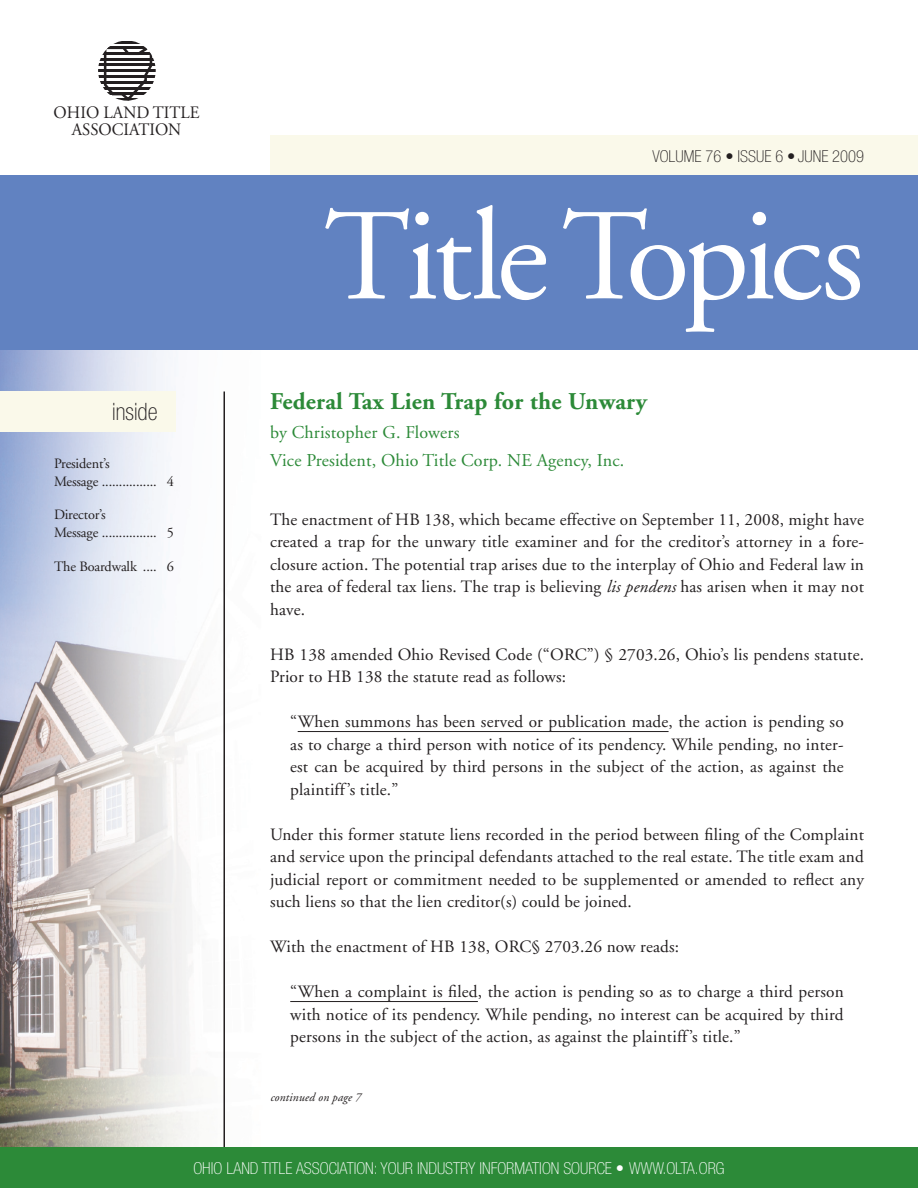
<style>
.page{position:relative;width:918px;height:1188px;background:#fff}
.page>*{position:absolute;margin:0;border:0;box-sizing:border-box;transform-origin:0 0}
.t1{font:130.5px "Adobe Garamond";letter-spacing:-.05em;color:#fff}
.t2{font:700 24px "Adobe Garamond";letter-spacing:.01em;color:#2c8a38}
.t3{font:100 condensed 24px "Helvetica Neue";color:#231f20}
.t4{font:18px/28.5px "Adobe Garamond";letter-spacing:.01em;color:#2c8a38}
.t5{font:17.4px/17.4px "Adobe Garamond";color:#231f20;text-align:center;scale:.96 1}
.t6{font:17.25px/22.5px "Adobe Garamond";letter-spacing:.01em;color:#231f20;text-align:justify}
.t7{font:100 condensed 16.5px "Helvetica Neue";color:#fff}
.t8{font:100 condensed 16.5px "Helvetica Neue";color:#231f20}
.t9{font:14.25px/18px "Adobe Garamond";letter-spacing:-.01em;color:#231f20}
.t10{font:italic 12px "Adobe Garamond";letter-spacing:.01em;color:#231f20}
.s1{font-style:italic}
</style>
<div class="page">
<img style="left:0;top:350px;width:380px;height:798px">
<hr style="left:98px;top:46px;width:58px;height:3px;background:#231f20">
<hr style="left:98px;top:58px;width:58px;height:3px;background:#231f20">
<hr style="left:98px;top:52px;width:58px;height:3px;background:#231f20">
<hr style="left:98px;top:69px;width:58px;height:3px;background:#231f20">
<hr style="left:98px;top:75px;width:58px;height:3px;background:#231f20">
<hr style="left:98px;top:81px;width:58px;height:3px;background:#231f20">
<hr style="left:98px;top:87px;width:58px;height:2px;background:#231f20">
<hr style="left:98px;top:93px;width:58px;height:2px;background:#231f20">
<hr style="left:98px;top:98px;width:58px;height:3px;background:#231f20">
<hr style="left:98px;top:64px;width:58px;height:2px;background:#231f20">
<hr style="left:98px;top:41px;width:58px;height:3px;background:#231f20">
<svg style="left:103px;top:41px;width:51px;height:60px"></svg>
<div style="left:270px;top:135px;width:648px;height:55px;background:#faf9ea"></div>
<div style="left:0;top:176px;width:918px;height:174px;background:#6182c1"></div>
<hr style="left:224px;top:392px;width:1px;height:765px;background:#231f20">
<div style="left:0;top:1148px;width:918px;height:40px;background:#2c8a38"></div>
<div style="left:0;top:392px;width:176px;height:40px;background:#faf9ea"></div>
<hr style="left:298px;top:731px;width:371px;height:1px;background:#231f20">
<hr style="left:290px;top:1001px;width:188px;height:1px;background:#231f20">
<p class="t5" style="left:54px;top:104px;width:153px">OHIO LAND TITLE<br>ASSOCIATION</p>
<p class="t3" style="left:112px;top:398px;width:47px">inside</p>
<p class="t9" style="left:54px;top:455px;width:121px">President’s<br>Message ................ 4</p>
<p class="t9" style="left:54px;top:506px;width:121px">Director’s<br>Message ................ 5</p>
<p class="t9" style="left:54px;top:558px;width:121px">The Boardwalk .... 6</p>
<p class="t8" style="left:652px;top:147px;width:213px">VOLUME 76 • ISSUE 6 • JUNE 2009</p>
<p class="t1" style="left:324px;top:187px;width:541px">Title Topics</p>
<p class="t2" style="left:270px;top:388px;width:379px">Federal Tax Lien Trap for the Unwary</p>
<p class="t4" style="left:270px;top:418px;width:356px">by Christopher G. Flowers<br>Vice President, Ohio Title Corp. NE Agency, Inc.</p>
<p class="t6" style="left:270px;top:508px;width:596px">The enactment of HB 138, which became effective on September 11, 2008, might have created a trap for the unwary title examiner and for the creditor’s attorney in a fore&shy;closure action. The potential trap arises due to the interplay of Ohio and Federal law in the area of federal tax liens. The trap is believing <span class="s1">lis pendens</span> has arisen when it may not have.</p>
<p class="t6" style="left:270px;top:643px;width:596px">HB 138 amended Ohio Revised Code (“ORC”) § 2703.26, Ohio’s lis pendens statute.<br>Prior to HB 138 the statute read as follows:</p>
<p class="t6" style="left:290px;top:711px;width:555px">“When summons has been served or publication made, the action is pending so as to charge a third person with notice of its pendency. While pending, no inter&shy;est can be acquired by third persons in the subject of the action, as against the plaintiff’s title.”</p>
<p class="t6" style="left:270px;top:823px;width:596px">Under this former statute liens recorded in the period between filing of the Complaint and service upon the principal defendants attached to the real estate. The title exam and judicial report or commitment needed to be supplemented or amended to reflect any such liens so that the lien creditor(s) could be joined.</p>
<p class="t6" style="left:270px;top:936px;width:411px">With the enactment of HB 138, ORC§ 2703.26 now reads:</p>
<p class="t6" style="left:290px;top:981px;width:555px">“When a complaint is filed, the action is pending so as to charge a third person with notice of its pendency. While pending, no interest can be acquired by third persons in the subject of the action, as against the plaintiff’s title.”</p>
<p class="t10" style="left:270px;top:1090px;width:92px">continued on page 7</p>
<p class="t7" style="left:193px;top:1159px;width:533px">OHIO LAND TITLE ASSOCIATION: YOUR INDUSTRY INFORMATION SOURCE • WWW.OLTA.ORG</p>
</div>
